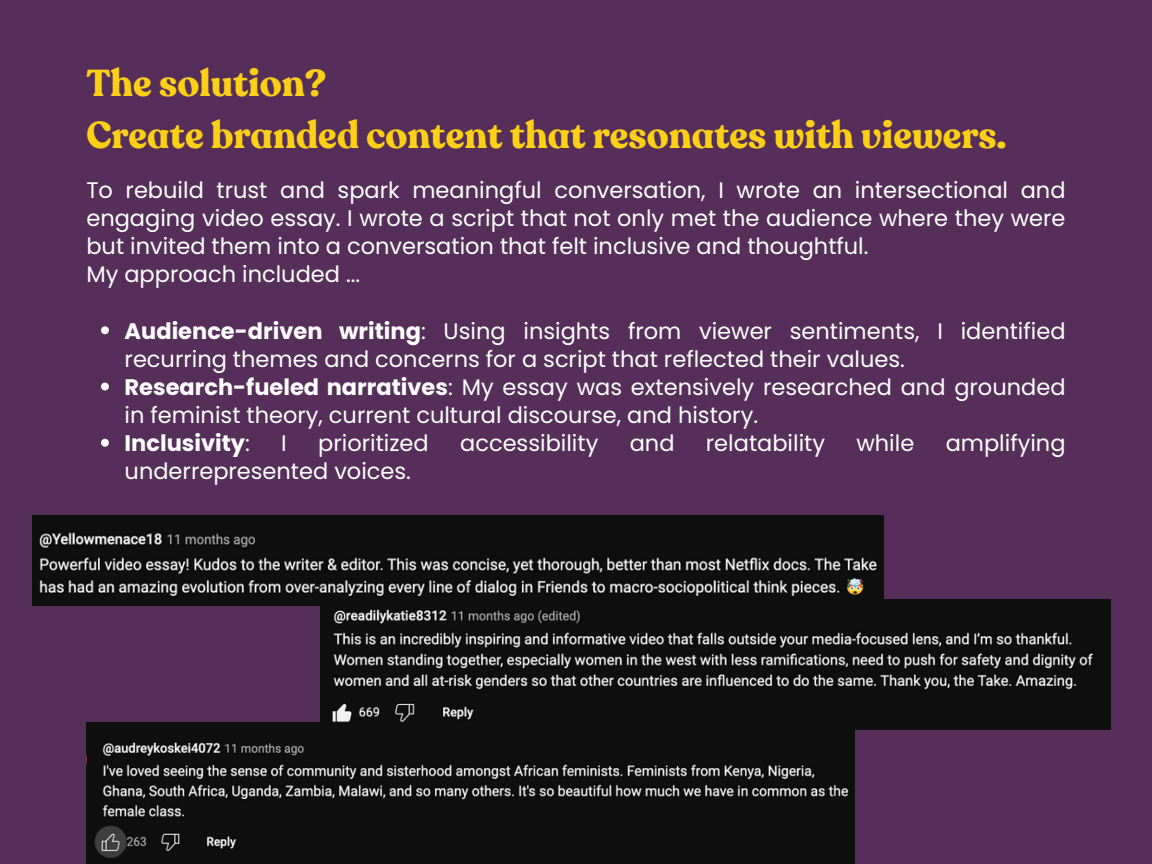
<style>
.page{position:relative;width:1152px;height:864px;background:#562e5a}
.page>*{position:absolute;margin:0;border:0;box-sizing:border-box;transform-origin:0 0}
.t1{font:700 37.5px/51.8px "Recoleta Alt";color:#fcd017}
.t2{font:22.5px/28.2px "Poppins";color:#fff}
.t3{font:700 22.5px "Poppins";color:#fff}
.s1{font-weight:700}
.s2{font-weight:400}
</style>
<div class="page">
<svg style="left:101px;top:326px;width:8px;height:8px"></svg>
<svg style="left:101px;top:383px;width:8px;height:7px"></svg>
<svg style="left:101px;top:439px;width:8px;height:8px"></svg>
<img style="left:86px;top:722px;width:769px;height:142px">
<img style="left:320px;top:599px;width:791px;height:131px">
<img style="left:32px;top:516px;width:852px;height:90px">
<p class="t1" style="left:86px;top:59px;width:922px">The solution?<br>Create branded content that resonates with viewers.</p>
<h1 class="t2" style="left:86px;top:176px;width:981px;text-align:justify">To rebuild trust and spark meaningful conversation, I wrote an intersectional and engaging video essay. I wrote a script that not only met the audience where they were but invited them into a conversation that felt inclusive and thoughtful.</h1>
<p class="t2" style="left:86px;top:260px;width:275px">My approach included ...</p>
<p class="t2" style="left:125px;top:317px;width:942px"><span class="s1">Audience-driven writing</span>: Using insights from viewer sentiments, I identified recurring themes and concerns for a script that reflected their values.</p>
<p class="t2" style="left:125px;top:373px;width:942px"><span class="s1">Research-fueled narratives</span>: My essay was extensively researched and grounded in feminist theory, current cultural discourse, and history.</p>
<p class="t3" style="left:125px;top:428px;width:127px">Inclusivity<span class="s2">:</span></p>
<p class="t2" style="left:281px;top:429px;width:7px">I</p>
<p class="t2" style="left:318px;top:429px;width:112px">prioritized</p>
<p class="t2" style="left:460px;top:429px;width:140px">accessibility</p>
<p class="t2" style="left:630px;top:429px;width:46px">and</p>
<p class="t2" style="left:706px;top:429px;width:121px">relatability</p>
<p class="t2" style="left:856px;top:429px;width:59px">while</p>
<p class="t2" style="left:946px;top:429px;width:121px">amplifying</p>
<p class="t2" style="left:125px;top:457px;width:288px">underrepresented voices.</p>
</div>
